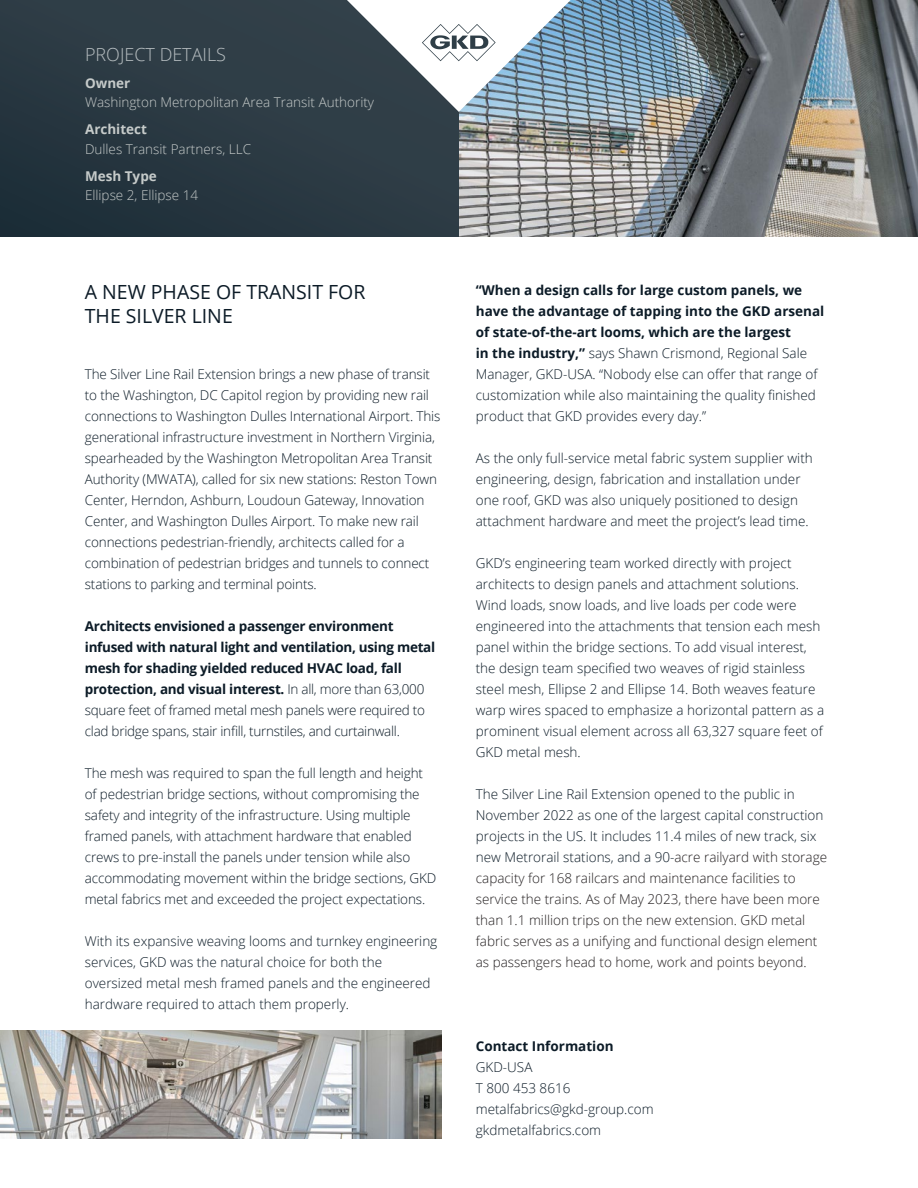
<style>
.page{position:relative;width:918px;height:1188px;background:#fff}
.page>*{position:absolute;margin:0;border:0;box-sizing:border-box;transform-origin:0 0}
.SUBHD{font:19.5px/24px "Open Sans";color:#0c1b27}
.t1{font:300 18px "Open Sans";color:#b7bec1}
.Copy_Text_regular_9_13{font:300 13.5px/21px "Open Sans";color:#0c1b27}
.Copy_Text_regular_9_13-2{font:300 13.5px/21px "Open Sans";color:#231f20}
.Copy_Text_regular_9_13-3{font:700 13.5px/21px "Open Sans";letter-spacing:-.02em;color:#0c1b27}
.t2{font:300 13.5px "Open Sans";color:#c6cbca}
.t3{font:700 13.5px "Open Sans";color:#c6cbca}
.Copy_Text_regular_9_13-4{font:700 13.5px "Open Sans";color:#0c1b27}
.s1{font-weight:300}
.s2{font-weight:700}
.s3{color:#0c1b27}
</style>
<div class="page">
<div style="left:0;top:0;width:705px;height:237px;background:#2c3a44"></div>
<img style="left:459px;top:0;width:459px;height:237px">
<svg style="left:347px;top:0;width:224px;height:112px"></svg>
<img style="left:0;top:1031px;width:442px;height:108px">
<p class="t1" style="left:85px;top:42px;width:143px">PROJECT DETAILS</p>
<p class="t3" style="left:85px;top:73px;width:47px">Owner</p>
<p class="t2" style="left:85px;top:93px;width:291px">Washington Metropolitan Area Transit Authority</p>
<p class="t3" style="left:85px;top:120px;width:64px">Architect</p>
<p class="t2" style="left:85px;top:140px;width:168px">Dulles Transit Partners, LLC</p>
<p class="t3" style="left:85px;top:166px;width:73px">Mesh Type</p>
<p class="t2" style="left:85px;top:186px;width:115px">Ellipse 2, Ellipse 14</p>
<p class="SUBHD" style="left:85px;top:279px;width:282px">A NEW PHASE OF TRANSIT FOR<br>THE SILVER LINE</p>
<p class="Copy_Text_regular_9_13" style="left:85px;top:363px;width:357px">The Silver Line Rail Extension brings a new phase of transit to the Washington, DC Capitol region by providing new rail connections to Washington Dulles International Airport. This generational infrastructure investment in Northern Virginia, spearheaded by the Washington Metropolitan Area Transit Authority (MWATA), called for six new stations: Reston Town Center, Herndon, Ashburn, Loudoun Gateway, Innovation Center, and Washington Dulles Airport. To make new rail connections pedestrian-friendly, architects called for a combination of pedestrian bridges and tunnels to connect stations to parking and terminal points.</p>
<p class="Copy_Text_regular_9_13-3" style="left:85px;top:615px;width:352px">Architects envisioned a passenger environment infused with natural light and ventilation, using metal mesh for shading yielded reduced HVAC load, fall protection, and visual interest. <span class="s1">In all, more than 63,000 square feet of framed metal mesh panels were required to clad bridge spans, stair infill, turnstiles, and curtainwall.</span></p>
<p class="Copy_Text_regular_9_13" style="left:85px;top:762px;width:353px">The mesh was required to span the full length and height of pedestrian bridge sections, without compromising the safety and integrity of the infrastructure. Using multiple framed panels, with attachment hardware that enabled crews to pre-install the panels under tension while also accommodating movement within the bridge sections, GKD metal fabrics met and exceeded the project expectations.</p>
<p class="Copy_Text_regular_9_13" style="left:85px;top:930px;width:354px">With its expansive weaving looms and turnkey engineering services, GKD was the natural choice for both the oversized metal mesh framed panels and the engineered hardware required to attach them properly.</p>
<p class="Copy_Text_regular_9_13" style="left:476px;top:279px;width:350px"><span class="s2">“When a design calls for large custom panels, we have the advantage of tapping into the GKD arsenal of state-of-the-art looms, which are the largest<br>in the industry,”</span> says Shawn Crismond, Regional Sale Manager, GKD-USA. “Nobody else can offer that range of customization while also maintaining the quality finished product that GKD provides every day.”</p>
<p class="Copy_Text_regular_9_13" style="left:476px;top:447px;width:339px">As the only full-service metal fabric system supplier with engineering, design, fabrication and installation under one roof, GKD was also uniquely positioned to design attachment hardware and meet the project’s lead time.</p>
<p class="Copy_Text_regular_9_13" style="left:476px;top:552px;width:350px">GKD’s engineering team worked directly with project architects to design panels and attachment solutions.<br>Wind loads, snow loads, and live loads per code were engineered into the attachments that tension each mesh panel within the bridge sections. To add visual interest, the design team specified two weaves of rigid stainless steel mesh, Ellipse 2 and Ellipse 14. Both weaves feature warp wires spaced to emphasize a horizontal pattern as a prominent visual element across all 63,327 square feet of GKD metal mesh.</p>
<p class="Copy_Text_regular_9_13-2" style="left:476px;top:783px;width:353px"><span class="s3">The Silver Line Rail Extension opened to the public in November 2022 as one of the largest capital construction projects in the US. It includes 11.4 miles of new track, six new Metrorail stations, and a 90-</span>acre railyard with storage capacity for 168 railcars and maintenance facilities to service the trains. As of May 2023, there have been more than 1.1 million trips on the new extension. GKD metal fabric serves as a unifying and functional design element as passengers head to home, work and points beyond.</p>
<p class="Copy_Text_regular_9_13-4" style="left:476px;top:1036px;width:139px">Contact Information</p>
<p class="Copy_Text_regular_9_13" style="left:476px;top:1056px;width:58px">GKD-USA</p>
<p class="Copy_Text_regular_9_13" style="left:476px;top:1077px;width:96px">T 800 453 8616</p>
<p class="Copy_Text_regular_9_13" style="left:476px;top:1098px;width:179px">metalfabrics@gkd-group.com</p>
<p class="Copy_Text_regular_9_13" style="left:476px;top:1119px;width:127px">gkdmetalfabrics.com</p>
</div>
